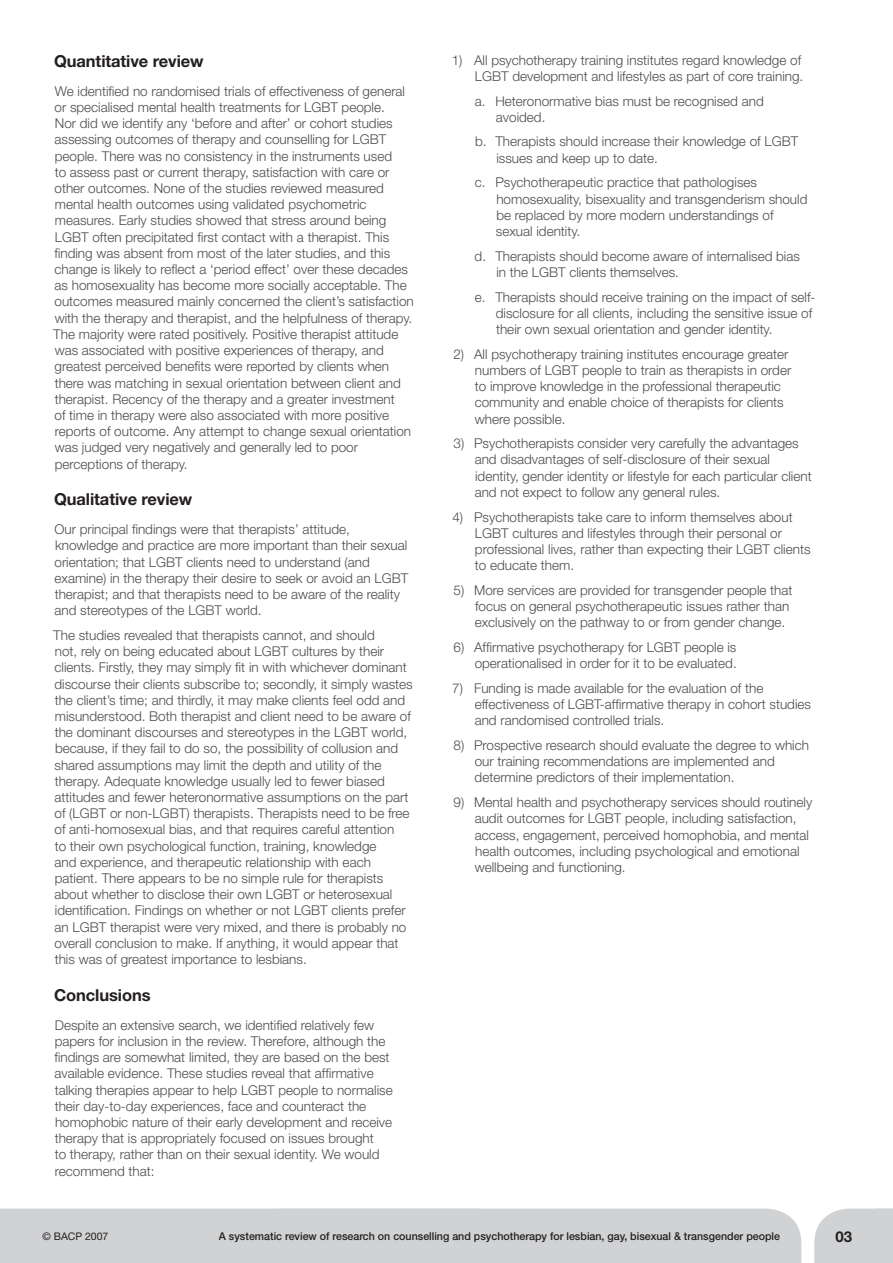
<style>
.page{position:relative;width:893px;height:1263px;background:#fff}
.page>*{position:absolute;margin:0;border:0;box-sizing:border-box;transform-origin:0 0}
.t1{font:700 16.5px "Helvetica Neue";letter-spacing:-.005em;color:#231f20}
.t2{font:700 15px "Helvetica Neue";color:#231f20}
.t3{font:300 13.5px/16.2px "Helvetica Neue";color:#4b4c4d}
.t4{font:500 10.95px "Helvetica Neue";color:#231f20}
.t5{font:10.5px "Helvetica Neue";color:#231f20}
</style>
<div class="page">
<div style="left:0;top:1208px;width:480px;height:55px;background:#d1d2d4"></div>
<svg style="left:814px;top:1208px;width:63px;height:55px;background:#d5d6d7"></svg>
<div style="left:877px;top:1208px;width:16px;height:55px;background:#d1d2d4"></div>
<div style="left:219px;top:1208px;width:582px;height:55px;background:#d1d2d4"></div>
<div style="left:836px;top:1231px;width:16px;height:11px;background:#d1d2d4"></div>
<p class="t1" style="left:54px;top:51px;width:151px">Quantitative review</p>
<p class="t3" style="left:53px;top:83px;width:362px">We identified no randomised trials of effectiveness of general or specialised mental health treatments for LGBT people.<br>Nor did we identify any ‘before and after’ or cohort studies assessing outcomes of therapy and counselling for LGBT people. There was no consistency in the instruments used<br>to assess past or current therapy, satisfaction with care or other outcomes. None of the studies reviewed measured mental health outcomes using validated psychometric measures. Early studies showed that stress around being LGBT often precipitated first contact with a therapist. This finding was absent from most of the later studies, and this change is likely to reflect a ‘period effect’ over these decades as homosexuality has become more socially acceptable. The outcomes measured mainly concerned the client’s satisfaction with the therapy and therapist, and the helpfulness of therapy.<br>The majority were rated positively. Positive therapist attitude was associated with positive experiences of therapy, and greatest perceived benefits were reported by clients when there was matching in sexual orientation between client and therapist. Recency of the therapy and a greater investment<br>of time in therapy were also associated with more positive reports of outcome. Any attempt to change sexual orientation was judged very negatively and generally led to poor perceptions of therapy.</p>
<p class="t1" style="left:54px;top:489px;width:140px">Qualitative review</p>
<p class="t3" style="left:55px;top:521px;width:355px">Our principal findings were that therapists’ attitude, knowledge and practice are more important than their sexual orientation; that LGBT clients need to understand (and examine) in the therapy their desire to seek or avoid an LGBT therapist; and that therapists need to be aware of the reality and stereotypes of the LGBT world.</p>
<p class="t3" style="left:53px;top:627px;width:361px">The studies revealed that therapists cannot, and should<br>not, rely on being educated about LGBT cultures by their clients. Firstly, they may simply fit in with whichever dominant discourse their clients subscribe to; secondly, it simply wastes the client’s time; and thirdly, it may make clients feel odd and misunderstood. Both therapist and client need to be aware of the dominant discourses and stereotypes in the LGBT world, because, if they fail to do so, the possibility of collusion and shared assumptions may limit the depth and utility of the therapy. Adequate knowledge usually led to fewer biased attitudes and fewer heteronormative assumptions on the part of (LGBT or non-LGBT) therapists. Therapists need to be free of anti-homosexual bias, and that requires careful attention<br>to their own psychological function, training, knowledge<br>and experience, and therapeutic relationship with each patient. There appears to be no simple rule for therapists about whether to disclose their own LGBT or heterosexual identification. Findings on whether or not LGBT clients prefer an LGBT therapist were very mixed, and there is probably no overall conclusion to make. If anything, it would appear that this was of greatest importance to lesbians.</p>
<p class="t1" style="left:54px;top:985px;width:98px">Conclusions</p>
<p class="t3" style="left:54px;top:1016px;width:340px">Despite an extensive search, we identified relatively few papers for inclusion in the review. Therefore, although the findings are somewhat limited, they are based on the best available evidence. These studies reveal that affirmative talking therapies appear to help LGBT people to normalise their day-to-day experiences, face and counteract the homophobic nature of their early development and receive therapy that is appropriately focused on issues brought<br>to therapy, rather than on their sexual identity. We would recommend that:</p>
<p class="t3" style="left:452px;top:51px;width:353px;text-align:right">1) All psychotherapy training institutes regard knowledge of<br>LGBT development and lifestyles as part of core training.</p>
<p class="t3" style="left:496px;top:92px;width:269px;text-indent:-21px">a. Heteronormative bias must be recognised and avoided.</p>
<p class="t3" style="left:496px;top:133px;width:303px;text-indent:-21px">b. Therapists should increase their knowledge of LGBT issues and keep up to date.</p>
<p class="t3" style="left:496px;top:174px;width:313px;text-indent:-21px">c. Psychotherapeutic practice that pathologises homosexuality, bisexuality and transgenderism should be replaced by more modern understandings of sexual identity.</p>
<p class="t3" style="left:496px;top:247px;width:305px;text-indent:-22px">d. Therapists should become aware of internalised bias in the LGBT clients themselves.</p>
<p class="t3" style="left:496px;top:288px;width:321px;text-indent:-21px">e. Therapists should receive training on the impact of self&shy;disclosure for all clients, including the sensitive issue of their own sexual orientation and gender identity.</p>
<p class="t3" style="left:475px;top:345px;width:318px;text-indent:-21px">2) All psychotherapy training institutes encourage greater numbers of LGBT people to train as therapists in order to improve knowledge in the professional therapeutic community and enable choice of therapists for clients where possible.</p>
<p class="t3" style="left:475px;top:435px;width:339px;text-indent:-21px">3) Psychotherapists consider very carefully the advantages and disadvantages of self-disclosure of their sexual identity, gender identity or lifestyle for each particular client and not expect to follow any general rules.</p>
<p class="t3" style="left:475px;top:508px;width:337px;text-indent:-22px">4) Psychotherapists take care to inform themselves about LGBT cultures and lifestyles through their personal or professional lives, rather than expecting their LGBT clients to educate them.</p>
<p class="t3" style="left:475px;top:582px;width:319px;text-indent:-21px">5) More services are provided for transgender people that focus on general psychotherapeutic issues rather than exclusively on the pathway to or from gender change.</p>
<p class="t3" style="left:453px;top:639px;width:285px;text-align:right">6) Affirmative psychotherapy for LGBT people is operationalised in order for it to be evaluated.</p>
<p class="t3" style="left:475px;top:680px;width:338px;text-indent:-22px">7) Funding is made available for the evaluation of the effectiveness of LGBT-affirmative therapy in cohort studies and randomised controlled trials.</p>
<p class="t3" style="left:475px;top:737px;width:336px;text-indent:-21px">8) Prospective research should evaluate the degree to which our training recommendations are implemented and determine predictors of their implementation.</p>
<p class="t3" style="left:475px;top:794px;width:339px;text-indent:-21px">9) Mental health and psychotherapy services should routinely audit outcomes for LGBT people, including satisfaction, access, engagement, perceived homophobia, and mental health outcomes, including psychological and emotional wellbeing and functioning.</p>
<p class="t5" style="left:43px;top:1230px;width:67px">© BACP 2007</p>
<p class="t4" style="left:219px;top:1230px;width:563px">A systematic review of research on counselling and psychotherapy for lesbian, gay, bisexual &amp; transgender people</p>
<p class="t2" style="left:835px;top:1227px;width:18px">03</p>
</div>
